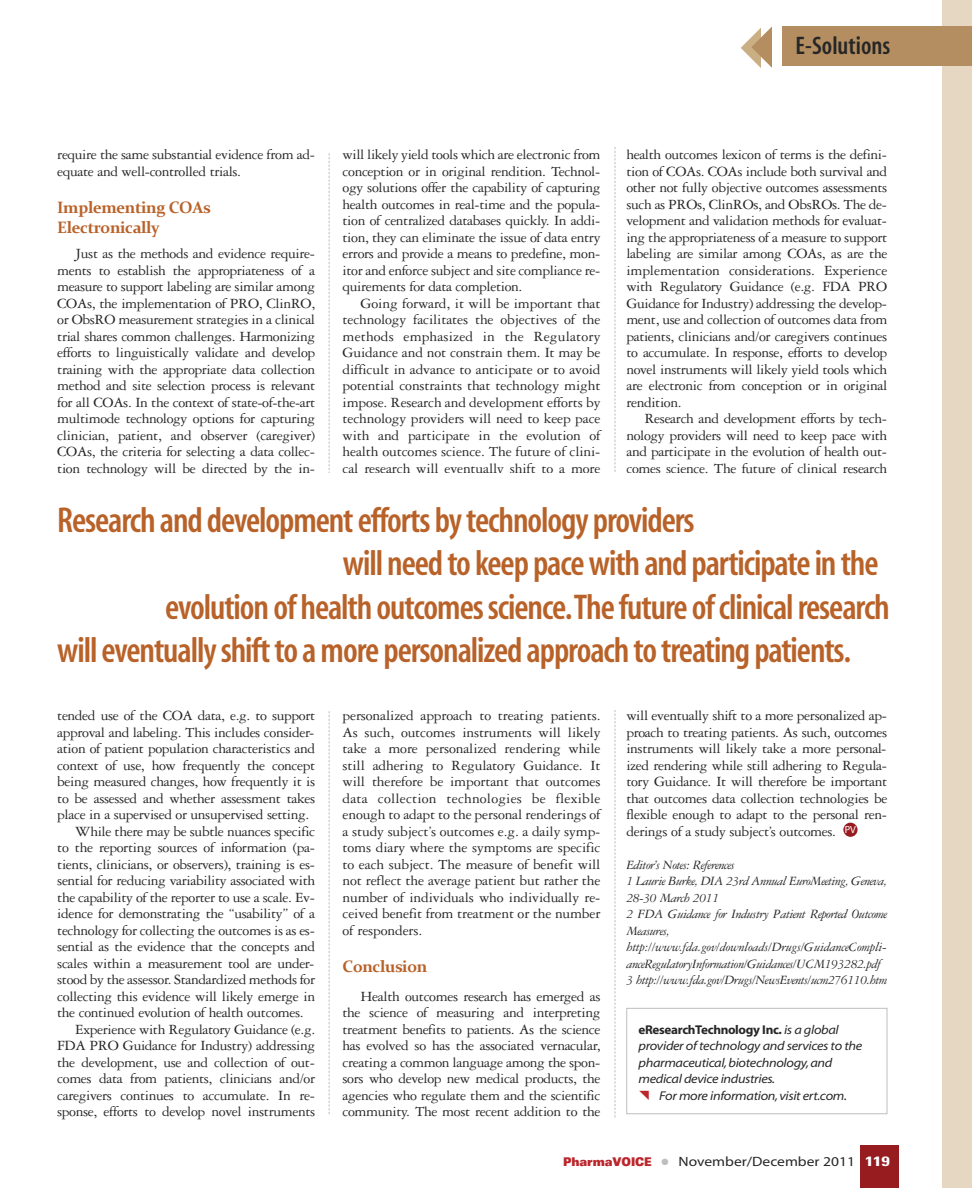
<style>
.page{position:relative;width:972px;height:1188px;background:#fff}
.page>*{position:absolute;margin:0;border:0;box-sizing:border-box;transform-origin:0 0}
.t1{font:36px "Myriad MM 565 wt 300 wd";letter-spacing:-.03em;color:#b86229}
.t2{font:25.5px "Myriad MM 565 wt 300 wd";color:#272627}
.t3{font:700 16.5px/19.5px "Constantia";letter-spacing:-.025em;color:#b86229}
.t4{font:15px/16.5px "Garamond Three";letter-spacing:-.025em;color:#272627;text-align:justify}
.t5{font:italic 13.5px/16.5px "Garamond Three";letter-spacing:-.035em;color:#272627}
.t6{font:13.5px "Myriad MM 400 wt 600 wd";color:#272627;scale:1.15 1}
.t7{font:12.75px/16.5px "Myriad MM It 215 wt 700 wd";letter-spacing:-.025em;color:#272627}
.t8{font:12.75px "Myriad MM 700 wt 600 wd";letter-spacing:-.025em;color:#272627}
.t9{font:10.35px "Myriad MM 400 wt 600 wd";color:#fff}
.s1{font-family:"Myriad MM It 215 wt 700 wd"}
.s2{font-family:"Univers";font-weight:900;font-stretch:expanded;font-size:12px;color:#bb262c}
.s3{color:#bebebe}
.s4{font-family:"Univers";font-weight:700;font-stretch:condensed;color:#fff}
</style>
<div class="page">
<div style="left:860px;top:1145px;width:39px;height:43px;background:#961c20"></div>
<div style="left:843px;top:823px;width:15px;height:14px;background:#961c20;border-radius:7px"></div>
<div style="left:626px;top:1008px;width:261px;height:106px;border:1px solid #bebebe"></div>
<svg style="left:329px;top:153px;width:1px;height:961px"></svg>
<svg style="left:615px;top:147px;width:1px;height:970px"></svg>
<div style="left:943px;top:0;width:29px;height:1188px;background:#e5d7c2"></div>
<svg style="left:741px;top:26px;width:31px;height:42px"></svg>
<div style="left:782px;top:26px;width:190px;height:40px;background:#b48e60"></div>
<div style="left:301px;top:473px;width:385px;height:237px;background:#fff"></div>
<h2 class="t2" style="left:796px;top:37px;width:96px">E-Solutions</h2>
<p class="t4" style="left:57px;top:148px;width:259px">require the same substantial evidence from ad&shy;equate and well-controlled trials.</p>
<p class="t3" style="left:57px;top:198px;width:155px">Implementing COAs<br>Electronically</p>
<p class="t4" style="left:57px;top:247px;width:260px;text-indent:18px">Just as the methods and evidence require&shy;ments to establish the appropriateness of a measure to support labeling are similar among COAs, the implementation of PRO, ClinRO, or ObsRO measurement strategies in a clinical trial shares common challenges. Harmonizing efforts to linguistically validate and develop training with the appropriate data collection method and site selection process is relevant for all COAs. In the context of state-of-the-art multimode technology options for capturing clinician, patient, and observer (caregiver)<br>COAs, the criteria for selecting a data collec&shy;tion technology will be directed by the in-</p>
<p class="t4" style="left:343px;top:148px;width:260px">will likely yield tools which are electronic from conception or in original rendition. Technol&shy;ogy solutions offer the capability of capturing health outcomes in real-time and the popula&shy;tion of centralized databases quickly. In addi&shy;tion, they can eliminate the issue of data entry errors and provide a means to predefine, mon&shy;itor and enforce subject and site compliance re&shy;quirements for data completion.</p>
<p class="t4" style="left:343px;top:296px;width:260px;text-indent:18px">Going forward, it will be important that technology facilitates the objectives of the methods emphasized in the Regulatory Guidance and not constrain them. It may be difficult in advance to anticipate or to avoid potential constraints that technology might impose. Research and development efforts by technology providers will need to keep pace with and participate in the evolution of health outcomes science. The future of clini&shy;cal research will eventually shift to a more</p>
<p class="t4" style="left:626px;top:148px;width:263px">health outcomes lexicon of terms is the defini&shy;tion of COAs. COAs include both survival and other not fully objective outcomes assessments such as PROs, ClinROs, and ObsROs. The de&shy;velopment and validation methods for evaluat&shy;ing the appropriateness of a measure to support labeling are similar among COAs, as are the implementation considerations. Experience with Regulatory Guidance (e.g. FDA PRO Guidance for Industry) addressing the develop&shy;ment, use and collection of outcomes data from patients, clinicians and/or caregivers continues to accumulate. In response, efforts to develop novel instruments will likely yield tools which are electronic from conception or in original rendition.</p>
<p class="t4" style="left:626px;top:412px;width:263px;text-indent:18px">Research and development efforts by tech&shy;nology providers will need to keep pace with and participate in the evolution of health out&shy;comes science. The future of clinical research</p>
<h1 class="t1" style="left:57px;top:507px;width:639px">Research and developmentefforts bytechnology providers</h1>
<h1 class="t1" style="left:343px;top:550px;width:537px">will need to keep pacewith and participatein the</h1>
<h1 class="t1" style="left:165px;top:594px;width:726px">evolution of health outcomesscience.Thefuture ofclinicalresearch</h1>
<h1 class="t1" style="left:57px;top:637px;width:795px">willeventuallyshiftto amore personalized approach to treating patients.</h1>
<p class="t4" style="left:57px;top:709px;width:260px">tended use of the COA data, e.g. to support</p>
<p class="t4" style="left:57px;top:725px;width:259px">approval and labeling. This includes consider-</p>
<p class="t4" style="left:57px;top:742px;width:259px">ation of patient population characteristics and</p>
<p class="t4" style="left:57px;top:758px;width:260px">context of use, how frequently the concept</p>
<p class="t4" style="left:57px;top:775px;width:260px">being measured changes, how frequently it is</p>
<p class="t4" style="left:57px;top:791px;width:260px">to be assessed and whether assessment takes</p>
<p class="t4" style="left:57px;top:808px;width:254px">place in a supervised or unsupervised setting.</p>
<p class="t4" style="left:75px;top:824px;width:241px">While there may be subtle nuances specific</p>
<p class="t4" style="left:57px;top:841px;width:259px">to the reporting sources of information (pa-</p>
<p class="t4" style="left:57px;top:857px;width:259px">tients, clinicians, or observers), training is es-</p>
<p class="t4" style="left:57px;top:874px;width:259px">sential for reducing variability associated with</p>
<p class="t4" style="left:57px;top:890px;width:259px">the capability of the reporter to use a scale. Ev-</p>
<p class="t4" style="left:57px;top:907px;width:259px">idence for demonstrating the “usability” of a</p>
<p class="t4" style="left:57px;top:923px;width:259px">technology for collecting the outcomes is as es-</p>
<p class="t4" style="left:57px;top:940px;width:259px">sential as the evidence that the concepts and</p>
<p class="t4" style="left:57px;top:956px;width:259px">scales within a measurement tool are under-</p>
<p class="t4" style="left:57px;top:973px;width:260px">stood by the assessor. Standardized methods for</p>
<p class="t4" style="left:57px;top:989px;width:259px">collecting this evidence will likely emerge in</p>
<p class="t4" style="left:57px;top:1006px;width:248px">the continued evolution of health outcomes.</p>
<p class="t4" style="left:75px;top:1022px;width:241px">Experience with Regulatory Guidance (e.g.</p>
<p class="t4" style="left:57px;top:1039px;width:259px">FDA PRO Guidance for Industry) addressing</p>
<p class="t4" style="left:57px;top:1055px;width:259px">the development, use and collection of out-</p>
<p class="t4" style="left:57px;top:1072px;width:260px">comes data from patients, clinicians and/or</p>
<p class="t4" style="left:57px;top:1088px;width:259px">caregivers continues to accumulate. In re-</p>
<p class="t4" style="left:57px;top:1105px;width:260px">sponse, efforts to develop novel instruments</p>
<p class="t4" style="left:343px;top:709px;width:260px">personalized approach to treating patients.<br>As such, outcomes instruments will likely take a more personalized rendering while still adhering to Regulatory Guidance. It will therefore be important that outcomes data collection technologies be flexible enough to adapt to the personal renderings of a study subject’s outcomes e.g. a daily symp&shy;toms diary where the symptoms are specific to each subject. The measure of benefit will not reflect the average patient but rather the number of individuals who individually re&shy;ceived benefit from treatment or the number of responders.</p>
<p class="t3" style="left:343px;top:957px;width:86px">Conclusion</p>
<p class="t4" style="left:343px;top:989px;width:260px;text-indent:18px">Health outcomes research has emerged as the science of measuring and interpreting treatment benefits to patients. As the science has evolved so has the associated vernacular, creating a common language among the spon&shy;sors who develop new medical products, the agencies who regulate them and the scientific community. The most recent addition to the</p>
<p class="t4" style="left:626px;top:709px;width:263px">will eventually shift to a more personalized ap&shy;proach to treating patients. As such, outcomes instruments will likely take a more personal&shy;ized rendering while still adhering to Regula&shy;tory Guidance. It will therefore be important that outcomes data collection technologies be flexible enough to adapt to the personal ren&shy;derings of a study subject’s outcomes.</p>
<p class="t5" style="left:626px;top:857px;width:263px">Editor’s Notes: References<br>1 Laurie Burke, DIA 23rd Annual EuroMeeting, Geneva, 28-30 March 2011<br>2 FDA Guidance for Industry Patient Reported Outcome Measures, http://www.fda.gov/downloads/Drugs/GuidanceCompli&shy;anceRegulatoryInformation/Guidances/UCM193282.pdf 3 http://www.fda.gov/Drugs/NewsEvents/ucm276110.htm</p>
<p class="t9" style="left:845px;top:826px;width:13px">PV</p>
<p class="t8" style="left:639px;top:1025px;width:202px">eResearchTechnology Inc. <span class="s1">is a global</span></p>
<p class="t7" style="left:639px;top:1039px;width:225px">provider of technology and services to the pharmaceutical,biotechnology,and medical device industries.</p>
<p class="t7" style="left:659px;top:1088px;width:189px">For more information,visit ert.com.</p>
<p class="t6" style="left:563px;top:1156px;width:286px"><span class="s2">PharmaVOICE</span> <span class="s3">●</span> November/December 2011 <span class="s4">119</span></p>
</div>
